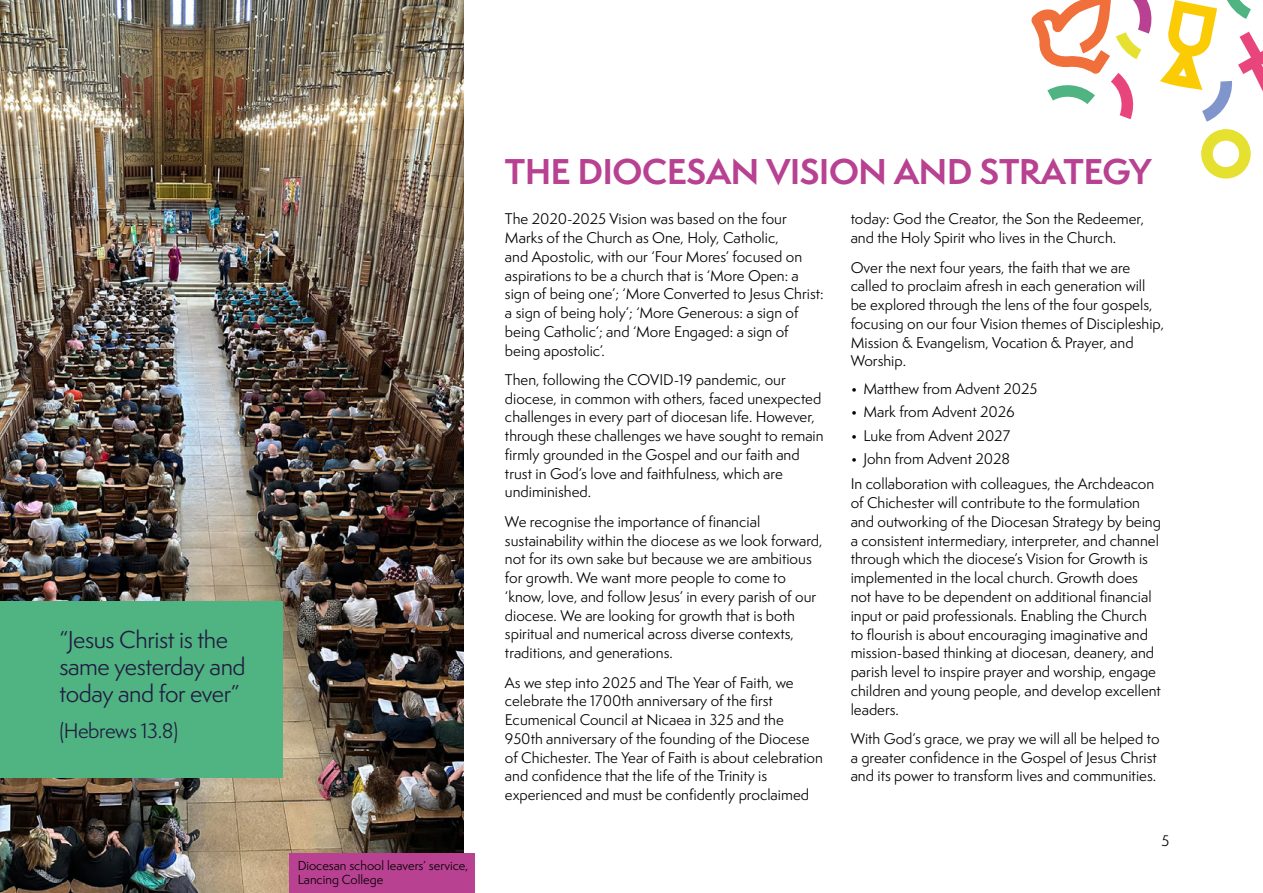
<style>
.page{position:relative;width:1263px;height:893px;background:#fff}
.page>*{position:absolute;margin:0;border:0;box-sizing:border-box;transform-origin:0 0}
.Heading_2{font:700 33px "Semplicita Pro";letter-spacing:-.01em;color:#b84191}
.Intro{font:22.5px/27px "Semplicita Pro";letter-spacing:-.02em;color:#221a41}
.Intro-2{font:19.5px "Semplicita Pro";letter-spacing:-.02em;color:#221a41}
.Body_Copy{font:14.25px/18.8px "Semplicita Pro";color:#000}
.Captions{font:12px/14.4px "Semplicita Pro";color:#000}
</style>
<div class="page">
<img style="left:0;top:0;width:463px;height:893px">
<svg style="left:1201px;top:129px;width:50px;height:50px"></svg>
<svg style="left:1031px;top:0;width:232px;height:122px"></svg>
<div style="left:0;top:602px;width:283px;height:176px;background:#4fb481"></div>
<div style="left:289px;top:854px;width:185px;height:39px;background:#b84191"></div>
<p class="Intro" style="left:60px;top:626px;width:188px">“Jesus Christ is the same yesterday and today and for ever”</p>
<p class="Intro-2" style="left:60px;top:717px;width:120px">(Hebrews 13.8)</p>
<p class="Captions" style="left:298px;top:858px;width:172px">Diocesan school leavers’ service,<br>Lancing College</p>
<p class="Heading_2" style="left:505px;top:147px;width:648px">THE DIOCESAN VISION AND STRATEGY</p>
<p class="Body_Copy" style="left:505px;top:209px;width:320px">The 2020-2025 Vision was based on the four Marks of the Church as One, Holy, Catholic,<br>and Apostolic, with our ‘Four Mores’ focused on aspirations to be a church that is ‘More Open: a sign of being one’; ‘More Converted to Jesus Christ: a sign of being holy’; ‘More Generous: a sign of being Catholic’; and ‘More Engaged: a sign of being apostolic’.</p>
<p class="Body_Copy" style="left:505px;top:370px;width:320px">Then, following the COVID-19 pandemic, our diocese, in common with others, faced unexpected challenges in every part of diocesan life. However, through these challenges we have sought to remain firmly grounded in the Gospel and our faith and trust in God’s love and faithfulness, which are undiminished.</p>
<p class="Body_Copy" style="left:505px;top:512px;width:319px">We recognise the importance of financial sustainability within the diocese as we look forward, not for its own sake but because we are ambitious for growth. We want more people to come to ‘know, love, and follow Jesus’ in every parish of our diocese. We are looking for growth that is both spiritual and numerical across diverse contexts, traditions, and generations.</p>
<p class="Body_Copy" style="left:505px;top:673px;width:319px">As we step into 2025 and The Year of Faith, we celebrate the 1700th anniversary of the first Ecumenical Council at Nicaea in 325 and the 950th anniversary of the founding of the Diocese of Chichester. The Year of Faith is about celebration and confidence that the life of the Trinity is experienced and must be confidently proclaimed</p>
<p class="Body_Copy" style="left:851px;top:209px;width:295px">today: God the Creator, the Son the Redeemer, and the Holy Spirit who lives in the Church.</p>
<p class="Body_Copy" style="left:851px;top:258px;width:315px">Over the next four years, the faith that we are called to proclaim afresh in each generation will be explored through the lens of the four gospels, focusing on our four Vision themes of Discipleship, Mission &amp; Evangelism, Vocation &amp; Prayer, and Worship.</p>
<p class="Body_Copy" style="left:851px;top:379px;width:188px">• Matthew from Advent 2025</p>
<p class="Body_Copy" style="left:851px;top:402px;width:166px">• Mark from Advent 2026</p>
<p class="Body_Copy" style="left:851px;top:426px;width:161px">• Luke from Advent 2027</p>
<p class="Body_Copy" style="left:851px;top:449px;width:161px">• John from Advent 2028</p>
<p class="Body_Copy" style="left:851px;top:475px;width:312px">In collaboration with colleagues, the Archdeacon of Chichester will contribute to the formulation and outworking of the Diocesan Strategy by being a consistent intermediary, interpreter, and channel through which the diocese’s Vision for Growth is implemented in the local church. Growth does not have to be dependent on additional financial input or paid professionals. Enabling the Church to flourish is about encouraging imaginative and mission-based thinking at diocesan, deanery, and parish level to inspire prayer and worship, engage children and young people, and develop excellent leaders.</p>
<p class="Body_Copy" style="left:851px;top:729px;width:310px">With God’s grace, we pray we will all be helped to a greater confidence in the Gospel of Jesus Christ and its power to transform lives and communities.</p>
<p class="Body_Copy" style="left:1161px;top:831px;width:9px">5</p>
</div>
